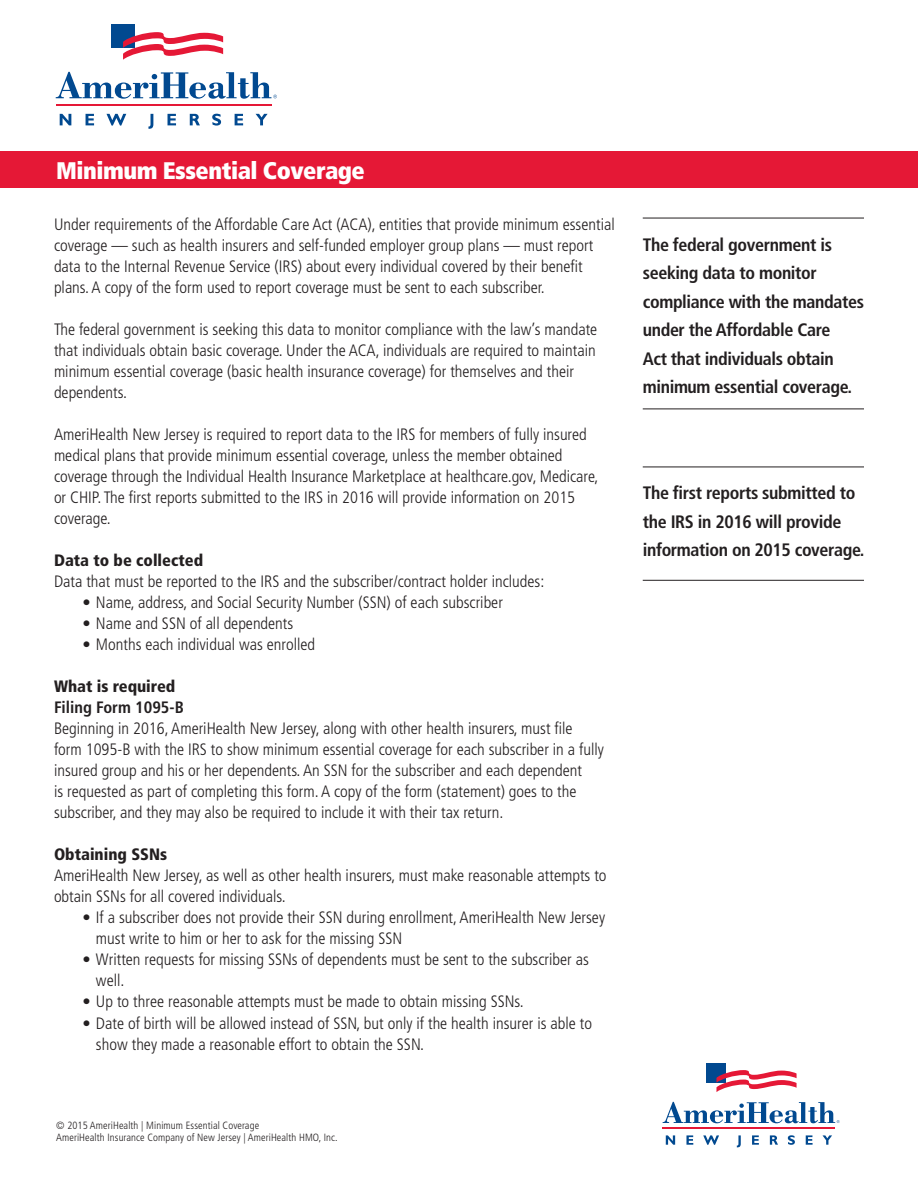
<style>
.page{position:relative;width:918px;height:1188px;background:#fff}
.page>*{position:absolute;margin:0;border:0;box-sizing:border-box;transform-origin:0 0}
.t1{font:900 condensed 24px "Frutiger LT";letter-spacing:-.02em;color:#fff}
.t2{font:700 condensed 18px/28.5px "Frutiger LT";letter-spacing:-.02em;color:#231f20}
.t3{font:300 condensed 16.5px/21px "Frutiger LT";color:#231f20}
.t4{font:900 condensed 16.5px "Frutiger LT";color:#231f20}
.t5{font:700 condensed 16.5px "Frutiger LT";color:#231f20}
.t6{font:300 condensed 10.5px/12.6px "Frutiger LT";letter-spacing:.01em;color:#231f20}
</style>
<div class="page">
<div style="left:111px;top:24px;width:24px;height:24px;background:#014990"></div>
<svg style="left:123px;top:32px;width:100px;height:28px"></svg>
<svg style="left:56px;top:72px;width:221px;height:27px"></svg>
<hr style="left:56px;top:104px;width:215px;height:1px;background:#e51836">
<svg style="left:60px;top:114px;width:11px;height:11px"></svg>
<svg style="left:86px;top:114px;width:8px;height:11px"></svg>
<svg style="left:107px;top:114px;width:19px;height:12px"></svg>
<svg style="left:148px;top:114px;width:5px;height:15px"></svg>
<svg style="left:168px;top:114px;width:8px;height:11px"></svg>
<svg style="left:190px;top:114px;width:10px;height:11px"></svg>
<svg style="left:212px;top:114px;width:9px;height:12px"></svg>
<svg style="left:235px;top:114px;width:8px;height:11px"></svg>
<svg style="left:256px;top:114px;width:12px;height:11px"></svg>
<div style="left:0;top:152px;width:918px;height:36px;background:#e51836"></div>
<div style="left:707px;top:1064px;width:19px;height:19px;background:#014990"></div>
<svg style="left:716px;top:1070px;width:81px;height:22px"></svg>
<svg style="left:663px;top:1102px;width:177px;height:21px"></svg>
<hr style="left:663px;top:1127px;width:172px;height:2px;background:#e51836">
<svg style="left:666px;top:1135px;width:9px;height:10px"></svg>
<svg style="left:686px;top:1135px;width:7px;height:10px"></svg>
<svg style="left:703px;top:1135px;width:16px;height:10px"></svg>
<svg style="left:737px;top:1135px;width:4px;height:12px"></svg>
<svg style="left:752px;top:1135px;width:7px;height:10px"></svg>
<svg style="left:770px;top:1135px;width:8px;height:10px"></svg>
<svg style="left:788px;top:1135px;width:7px;height:10px"></svg>
<svg style="left:806px;top:1135px;width:7px;height:10px"></svg>
<svg style="left:823px;top:1135px;width:9px;height:10px"></svg>
<hr style="left:643px;top:218px;width:221px;height:1px;background:#231f20">
<hr style="left:643px;top:409px;width:221px;height:1px;background:#231f20">
<hr style="left:643px;top:467px;width:221px;height:1px;background:#231f20">
<hr style="left:643px;top:580px;width:221px;height:1px;background:#231f20">
<h1 class="t1" style="left:56px;top:156px;width:310px">Minimum Essential Coverage</h1>
<p class="t3" style="left:54px;top:214px;width:562px">Under requirements of the Affordable Care Act (ACA), entities that provide minimum essential coverage — such as health insurers and self-funded employer group plans — must report data to the Internal Revenue Service (IRS) about every individual covered by their benefit plans. A copy of the form used to report coverage must be sent to each subscriber.</p>
<p class="t3" style="left:54px;top:319px;width:545px">The federal government is seeking this data to monitor compliance with the law’s mandate that individuals obtain basic coverage. Under the ACA, individuals are required to maintain minimum essential coverage (basic health insurance coverage) for themselves and their dependents.</p>
<p class="t3" style="left:54px;top:424px;width:546px">AmeriHealth New Jersey is required to report data to the IRS for members of fully insured medical plans that provide minimum essential coverage, unless the member obtained coverage through the Individual Health Insurance Marketplace at healthcare.gov, Medicare, or CHIP. The first reports submitted to the IRS in 2016 will provide information on 2015 coverage.</p>
<p class="t4" style="left:54px;top:551px;width:151px">Data to be collected</p>
<p class="t3" style="left:54px;top:571px;width:492px">Data that must be reported to the IRS and the subscriber/contract holder includes:</p>
<p class="t3" style="left:82px;top:592px;width:422px">• Name, address, and Social Security Number (SSN) of each subscriber</p>
<p class="t3" style="left:82px;top:613px;width:212px">• Name and SSN of all dependents</p>
<p class="t3" style="left:82px;top:634px;width:234px">• Months each individual was enrolled</p>
<p class="t4" style="left:54px;top:677px;width:123px">What is required</p>
<p class="t5" style="left:54px;top:698px;width:131px">Filing Form 1095-B</p>
<p class="t3" style="left:54px;top:718px;width:551px">Beginning in 2016, AmeriHealth New Jersey, along with other health insurers, must file form 1095-B with the IRS to show minimum essential coverage for each subscriber in a fully insured group and his or her dependents. An SSN for the subscriber and each dependent<br>is requested as part of completing this form. A copy of the form (statement) goes to the subscriber, and they may also be required to include it with their tax return.</p>
<p class="t4" style="left:54px;top:845px;width:115px">Obtaining SSNs</p>
<p class="t3" style="left:54px;top:866px;width:554px">AmeriHealth New Jersey, as well as other health insurers, must make reasonable attempts to obtain SSNs for all covered individuals.</p>
<p class="t3" style="left:96px;top:908px;width:511px;text-indent:-13px">• If a subscriber does not provide their SSN during enrollment, AmeriHealth New Jersey must write to him or her to ask for the missing SSN</p>
<p class="t3" style="left:96px;top:950px;width:494px;text-indent:-13px">• Written requests for missing SSNs of dependents must be sent to the subscriber as well.</p>
<p class="t3" style="left:82px;top:992px;width:443px">• Up to three reasonable attempts must be made to obtain missing SSNs.</p>
<p class="t3" style="left:96px;top:1013px;width:498px;text-indent:-13px">• Date of birth will be allowed instead of SSN, but only if the health insurer is able to show they made a reasonable effort to obtain the SSN.</p>
<p class="t6" style="left:56px;top:1119px;width:283px">© 2015 AmeriHealth | Minimum Essential Coverage<br>AmeriHealth Insurance Company of New Jersey | AmeriHealth HMO, Inc.</p>
<p class="t2" style="left:643px;top:230px;width:223px">The federal government is seeking data to monitor compliance with the mandates under the Affordable Care<br>Act that individuals obtain minimum essential coverage.</p>
<p class="t2" style="left:643px;top:479px;width:223px">The first reports submitted to the IRS in 2016 will provide information on 2015 coverage.</p>
</div>
